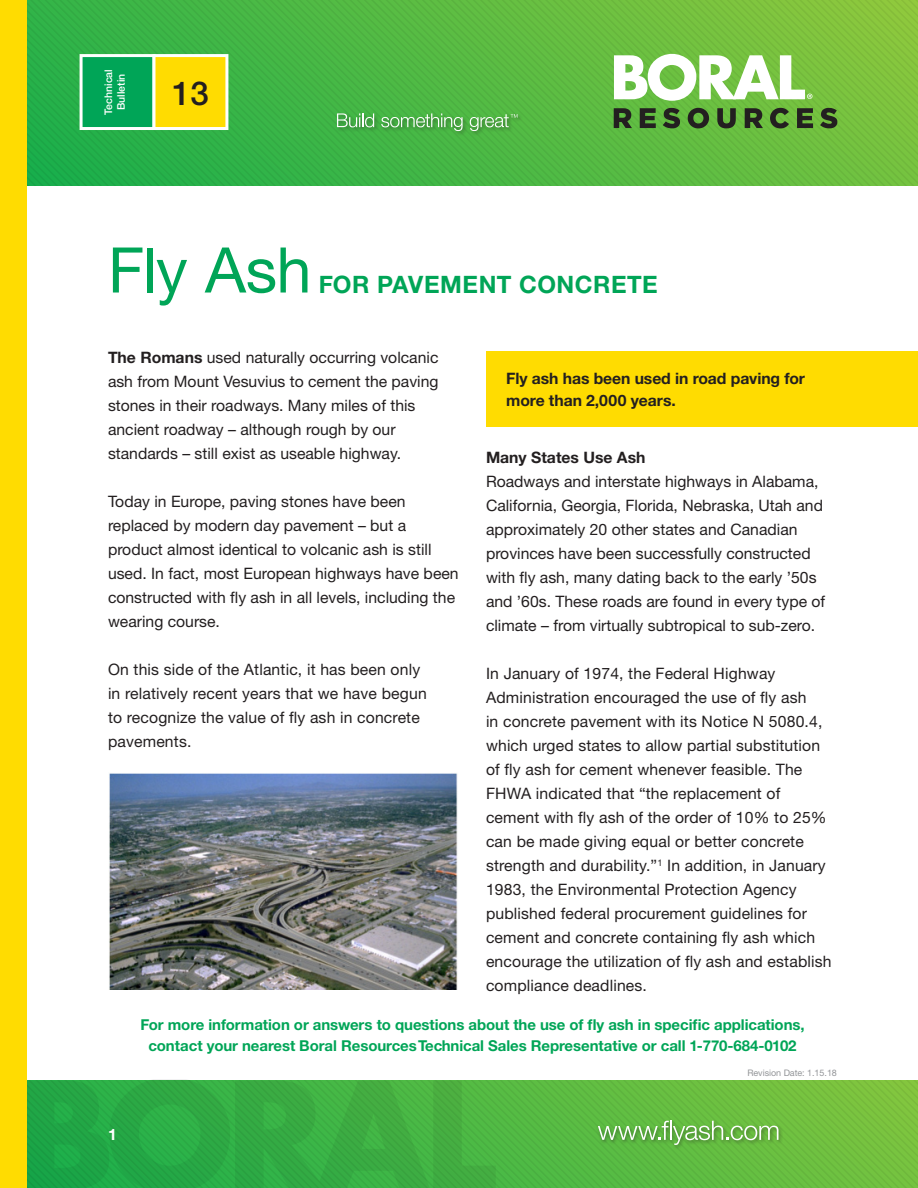
<style>
.page{position:relative;width:918px;height:1188px;background:#fff}
.page>*{position:absolute;margin:0;border:0;box-sizing:border-box;transform-origin:0 0}
.t1{font:63px "Helvetica Neue";letter-spacing:-.01em;color:#00a557}
.t2{font:500 33px "Helvetica Neue";color:#231f20}
.t3{font:700 24px "Helvetica Neue";letter-spacing:.02em;color:#00a557}
.t4{font:15.75px/24px "Helvetica Neue";color:#231f20}
.t5{font:700 15.75px/22.5px "Helvetica Neue CE";letter-spacing:-.005em;color:#231f20}
.t6{font:700 15.75px "Helvetica Neue";color:#231f20}
.t7{font:700 15.75px "Helvetica Neue CE";color:#fff}
.t8{font:700 15px/21px "Helvetica Neue CE";letter-spacing:-.005em;color:#00a557;text-align:center}
.t9{font:500 10.5px "Helvetica Neue";color:#fff}
.t10{font:9px "Helvetica Neue";letter-spacing:-.005em;color:#939598}
.s1{font-family:"Helvetica Neue CE";font-weight:700}
</style>
<div class="page">
<svg style="left:27px;top:0;width:891px;height:186px;background:#52b843"></svg>
<svg style="left:496px;top:1080px;width:422px;height:108px;background:#65bc40"></svg>
<svg style="left:27px;top:1080px;width:469px;height:108px;background:#33ab44"></svg>
<div style="left:335px;top:112px;width:187px;height:24px;background:#231f20;opacity:.45"></div>
<svg style="left:337px;top:113px;width:37px;height:14px"></svg>
<svg style="left:381px;top:113px;width:82px;height:18px"></svg>
<svg style="left:470px;top:114px;width:48px;height:17px"></svg>
<div style="left:596px;top:1119px;width:187px;height:31px;background:#231f20;opacity:.45"></div>
<svg style="left:598px;top:1121px;width:180px;height:24px;background:#7bbe61"></svg>
<div style="left:0;top:0;width:27px;height:1188px;background:#ffdc01"></div>
<svg style="left:614px;top:108px;width:18px;height:20px"></svg>
<svg style="left:640px;top:108px;width:16px;height:20px"></svg>
<svg style="left:663px;top:108px;width:17px;height:20px"></svg>
<svg style="left:688px;top:108px;width:21px;height:20px"></svg>
<svg style="left:717px;top:108px;width:19px;height:20px"></svg>
<svg style="left:745px;top:108px;width:18px;height:20px"></svg>
<svg style="left:770px;top:108px;width:19px;height:20px"></svg>
<svg style="left:797px;top:108px;width:16px;height:20px"></svg>
<svg style="left:820px;top:108px;width:17px;height:20px"></svg>
<svg style="left:614px;top:54px;width:198px;height:47px"></svg>
<div style="left:80px;top:54px;width:76px;height:76px;background:#00a557;border:3px solid #fff"></div>
<div style="left:152px;top:54px;width:76px;height:76px;background:#ffdc01;border:3px solid #fff"></div>
<div style="left:486px;top:351px;width:432px;height:76px;background:#ffdc01"></div>
<img style="left:109px;top:773px;width:349px;height:216px">
<p class="t9" style="left:102px;top:115px;width:47px;rotate:-90deg">Technical</p>
<p class="t9" style="left:115px;top:110px;width:38px;rotate:-90deg">Bulletin</p>
<p class="t2" style="left:172px;top:74px;width:38px">13</p>
<p class="t1" style="left:108px;top:233px;width:205px">Fly Ash</p>
<p class="t3" style="left:319px;top:269px;width:341px">FOR PAVEMENT CONCRETE</p>
<p class="t4" style="left:108px;top:346px;width:332px"><span class="s1">The Romans</span> used naturally occurring volcanic ash from Mount Vesuvius to cement the paving stones in their roadways. Many miles of this ancient roadway – although rough by our standards – still exist as useable highway.</p>
<p class="t4" style="left:108px;top:490px;width:352px">Today in Europe, paving stones have been replaced by modern day pavement – but a product almost identical to volcanic ash is still used. In fact, most European highways have been constructed with fly ash in all levels, including the wearing course.</p>
<p class="t4" style="left:108px;top:658px;width:320px">On this side of the Atlantic, it has been only in relatively recent years that we have begun to recognize the value of fly ash in concrete pavements.</p>
<p class="t5" style="left:506px;top:367px;width:300px">Fly ash has been used in road paving for more than 2,000 years.</p>
<p class="t6" style="left:486px;top:448px;width:161px">Many States Use Ash</p>
<p class="t4" style="left:486px;top:469px;width:341px">Roadways and interstate highways in Alabama, California, Georgia, Florida, Nebraska, Utah and approximately 20 other states and Canadian provinces have been successfully constructed with fly ash, many dating back to the early ’50s and ’60s. These roads are found in every type of climate – from virtually subtropical to sub-zero.</p>
<p class="t4" style="left:486px;top:661px;width:347px">In January of 1974, the Federal Highway Administration encouraged the use of fly ash<br>in concrete pavement with its Notice N 5080.4, which urged states to allow partial substitution of fly ash for cement whenever feasible. The FHWA indicated that “the replacement of cement with fly ash of the order of 10% to 25% can be made giving equal or better concrete strength and durability.”<sup>1</sup> In addition, in January 1983, the Environmental Protection Agency published federal procurement guidelines for cement and concrete containing fly ash which encourage the utilization of fly ash and establish compliance deadlines.</p>
<p class="t8" style="left:140px;top:1014px;width:666px">For more information or answers to questions about the use of fly ash in specific applications, contact your nearest Boral Resources Technical Sales Representative or call 1-770-684-0102</p>
<p class="t7" style="left:108px;top:1124px;width:10px">1</p>
<p class="t10" style="left:747px;top:1068px;width:91px">Revision Date: 1.15.18</p>
</div>
